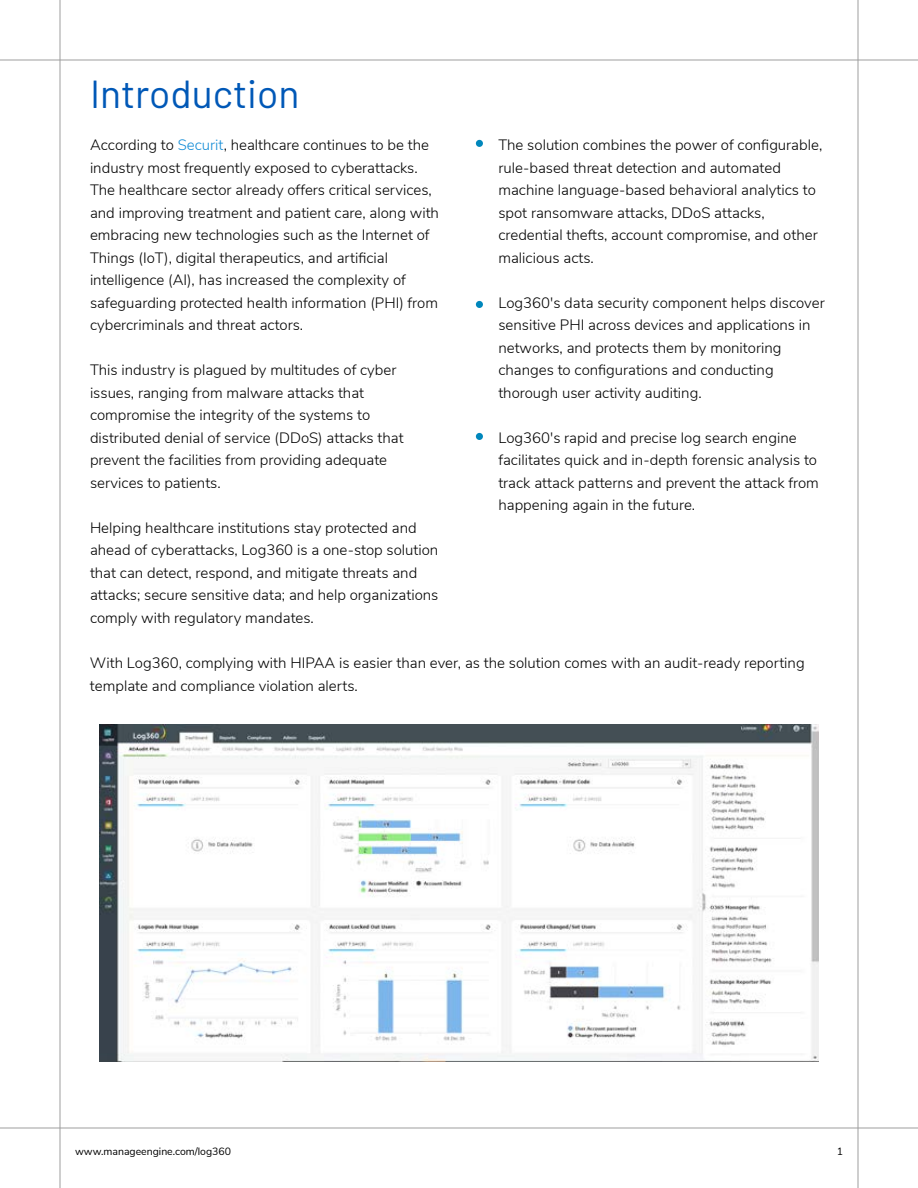
<style>
.page{position:relative;width:918px;height:1188px;background:#fff}
.page>*{position:absolute;margin:0;border:0;box-sizing:border-box;transform-origin:0 0}
.t1{font:39px "Barlow";color:#0058b7}
.t2{font:300 15px/22.5px "Nunito Sans";color:#000}
.t3{font:10.5px "Nunito Sans";color:#000}
.s1{color:#138cd6}
</style>
<div class="page">
<div style="left:476px;top:140px;width:7px;height:7px;background:#0087bc;border-radius:50%"></div>
<div style="left:476px;top:301px;width:7px;height:7px;background:#0087bc;border-radius:50%"></div>
<div style="left:476px;top:433px;width:7px;height:7px;background:#0087bc;border-radius:50%"></div>
<img style="left:100px;top:725px;width:718px;height:337px">
<hr style="left:60px;top:0;width:1px;height:1188px;background:#9e9e9e">
<hr style="left:858px;top:0;width:1px;height:1188px;background:#9e9e9e">
<hr style="left:0;top:60px;width:918px;height:1px;background:#9e9e9e">
<hr style="left:0;top:1128px;width:918px;height:1px;background:#9e9e9e">
<h1 class="t1" style="left:90px;top:66px;width:211px">Introduction</h1>
<p class="t2" style="left:90px;top:133px;width:351px">According to <span class="s1">Securit</span>, healthcare continues to be the industry most frequently exposed to cyberattacks.<br>The healthcare sector already offers critical services, and improving treatment and patient care, along with embracing new technologies such as the Internet of Things (IoT), digital therapeutics, and artificial intelligence (AI), has increased the complexity of safeguarding protected health information (PHI) from cybercriminals and threat actors.</p>
<p class="t2" style="left:90px;top:358px;width:315px">This industry is plagued by multitudes of cyber issues, ranging from malware attacks that compromise the integrity of the systems to distributed denial of service (DDoS) attacks that prevent the facilities from providing adequate services to patients.</p>
<p class="t2" style="left:90px;top:516px;width:350px">Helping healthcare institutions stay protected and ahead of cyberattacks, Log360 is a one-stop solution that can detect, respond, and mitigate threats and attacks; secure sensitive data; and help organizations comply with regulatory mandates.</p>
<p class="t2" style="left:498px;top:133px;width:325px">The solution combines the power of configurable, rule-based threat detection and automated machine language-based behavioral analytics to spot ransomware attacks, DDoS attacks, credential thefts, account compromise, and other malicious acts.</p>
<p class="t2" style="left:498px;top:291px;width:328px">Log360's data security component helps discover sensitive PHI across devices and applications in networks, and protects them by monitoring changes to configurations and conducting thorough user activity auditing.</p>
<p class="t2" style="left:498px;top:426px;width:322px">Log360's rapid and precise log search engine facilitates quick and in-depth forensic analysis to track attack patterns and prevent the attack from happening again in the future.</p>
<p class="t2" style="left:90px;top:651px;width:716px">With Log360, complying with HIPAA is easier than ever, as the solution comes with an audit-ready reporting template and compliance violation alerts.</p>
<p class="t3" style="left:75px;top:1144px;width:158px">www.manageengine.com/log360</p>
<p class="t3" style="left:837px;top:1144px;width:8px">1</p>
</div>
